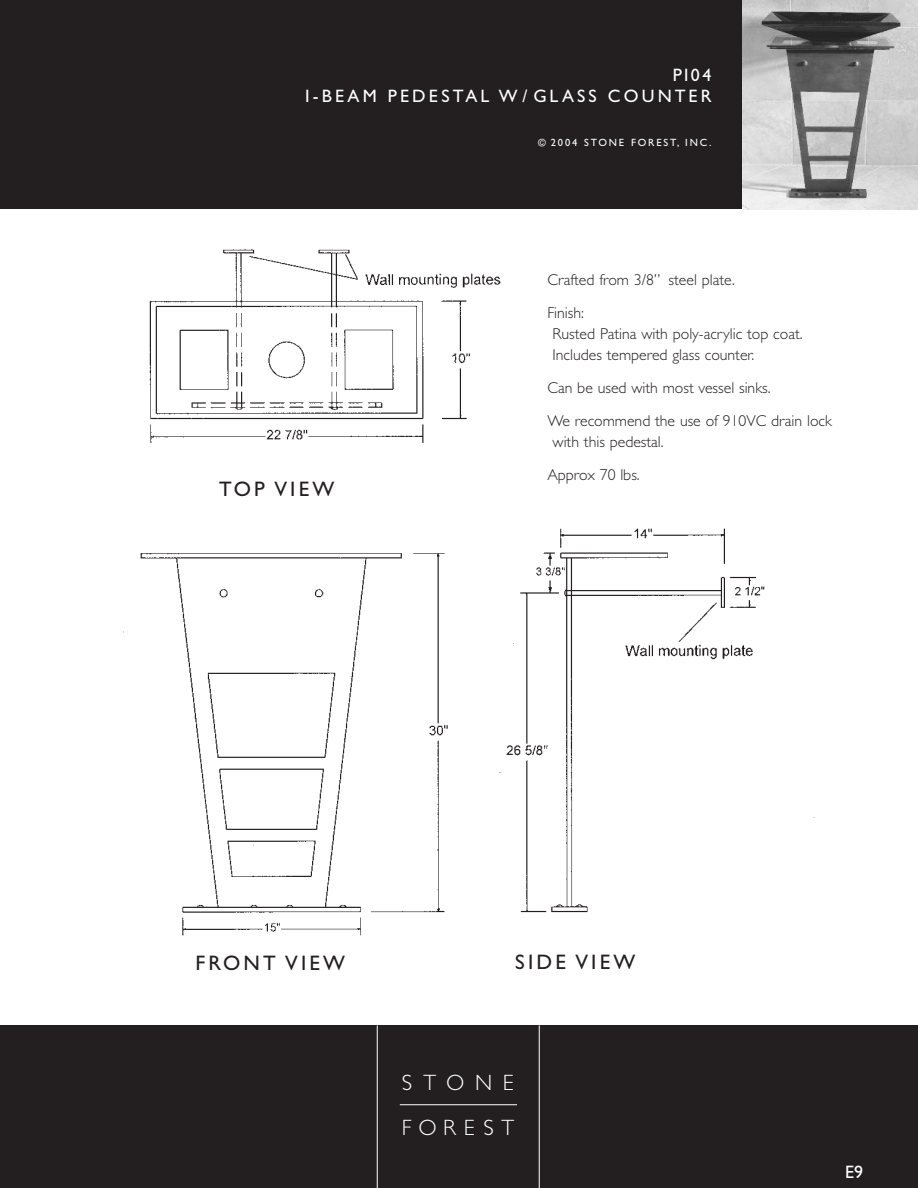
<style>
.page{position:relative;width:918px;height:1188px;background:#fff}
.page>*{position:absolute;margin:0;border:0;box-sizing:border-box;transform-origin:0 0}
.t1{font:300 22.2px/44.5px "Gill Sans";letter-spacing:.395em;color:#fff}
.t2{font:21px "Gill Sans";letter-spacing:.15em;color:#231f20}
.t3{font:18px/21.6px "Gill Sans";letter-spacing:.175em;color:#fff;text-align:right}
.t4{font:300 15.75px/33px "Gill Sans";color:#231f20}
.t5{font:10.5px "Gill Sans";letter-spacing:.175em;color:#fff}
</style>
<div class="page">
<div style="left:0;top:1025px;width:918px;height:163px;background:#231f20"></div>
<div style="left:378px;top:1025px;width:162px;height:162px;border:1px solid #231f20"></div>
<hr style="left:400px;top:1104px;width:117px;height:1px;background:#fff">
<hr style="left:377px;top:1025px;width:1px;height:163px;background:#fff">
<hr style="left:539px;top:1025px;width:1px;height:163px;background:#fff">
<div style="left:0;top:0;width:918px;height:209px;background:#231f20"></div>
<img style="left:742px;top:0;width:176px;height:209px">
<img style="left:123px;top:528px;width:692px;height:408px">
<img style="left:149px;top:249px;width:352px;height:194px">
<p class="t3" style="left:305px;top:64px;width:408px">P104<br>I-BEAM PEDESTAL W/ GLASS COUNTER</p>
<p class="t5" style="left:538px;top:136px;width:175px">© 2004 STONE FOREST, INC.</p>
<h2 class="t2" style="left:219px;top:477px;width:116px">TOP VIEW</h2>
<p class="t4" style="left:547px;top:263px;width:189px">Crafted from 3/8” steel plate.<br>Finish:</p>
<p class="t4" style="left:553px;top:323px;width:252px;line-height:21px">Rusted Patina with poly-acrylic top coat.<br>Includes tempered glass counter.</p>
<p class="t4" style="left:547px;top:371px;width:286px">Can be used with most vessel sinks.<br>We recommend the use of 910VC drain lock</p>
<p class="t4" style="left:547px;top:425px;width:118px;text-indent:5px">with this pedestal.<br>Approx 70 lbs.</p>
<h2 class="t2" style="left:195px;top:950px;width:151px">FRONT VIEW</h2>
<h2 class="t2" style="left:515px;top:949px;width:121px">SIDE VIEW</h2>
<h1 class="t1" style="left:402px;top:1060px;width:114px">STONE<br>FOREST</h1>
<p class="t3" style="left:845px;top:1161px;width:19px">E9</p>
</div>
